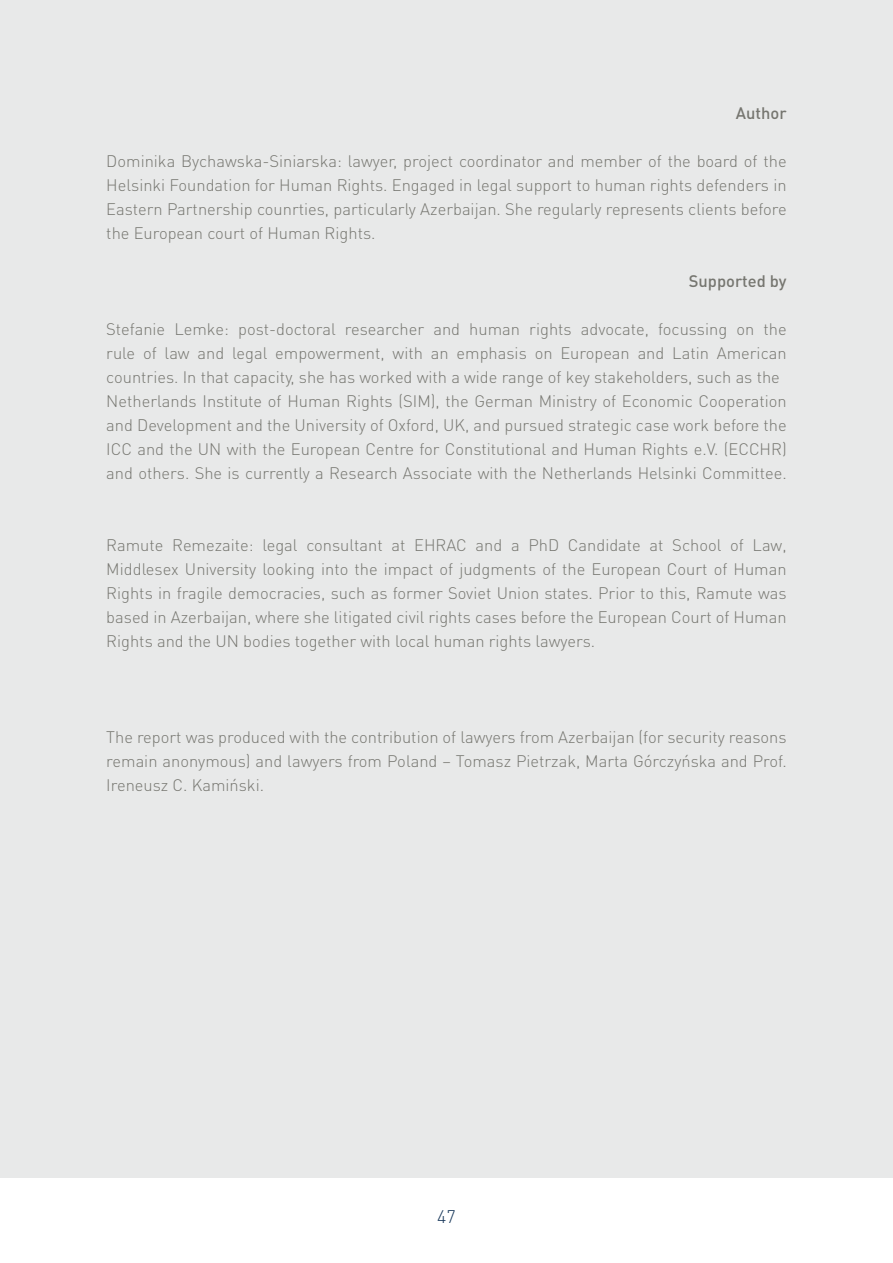
<style>
.page{position:relative;width:893px;height:1263px;background:#fff}
.page>*{position:absolute;margin:0;border:0;box-sizing:border-box;transform-origin:0 0}
.t1{font:300 18px "DIN Pro";color:#153558}
.t2{font:300 16.5px/24px "DIN Pro";color:#767670;text-align:justify}
.t3{font:500 16.5px "DIN Pro";color:#767670}
</style>
<div class="page">
<div style="left:0;top:0;width:893px;height:1178px;background:#e8e9e9"></div>
<p class="t3" style="left:736px;top:102px;width:52px">Author</p>
<p class="t2" style="left:106px;top:148px;width:682px">Dominika Bychawska-Siniarska: lawyer, project coordinator and member of the board of the Helsinki Foundation for Human Rights. Engaged in legal support to human rights defenders in Eastern Partnership counrties, particularly Azerbaijan. She regularly represents clients before the European court of Human Rights.</p>
<p class="t3" style="left:689px;top:270px;width:99px">Supported by</p>
<p class="t2" style="left:106px;top:316px;width:682px;text-align:left">Stefanie Lemke: post-doctoral researcher and human rights advocate, focussing on the rule of law and legal empowerment, with an emphasis on European and Latin American countries. In that capacity, she has worked with a wide range of key stakeholders, such as the Netherlands Institute of Human Rights (SIM), the German Ministry of Economic Cooperation and Development and the University of Oxford, UK, and pursued strategic case work before the ICC and the UN with the European Centre for Constitutional and Human Rights e.V. (ECCHR) and others. She is currently a Research Associate with the Netherlands Helsinki Committee.</p>
<p class="t2" style="left:106px;top:532px;width:682px">Ramute Remezaite: legal consultant at EHRAC and a PhD Candidate at School of Law, Middlesex University looking into the impact of judgments of the European Court of Human Rights in fragile democracies, such as former Soviet Union states. Prior to this, Ramute was based in Azerbaijan, where she litigated civil rights cases before the European Court of Human Rights and the UN bodies together with local human rights lawyers.</p>
<p class="t2" style="left:106px;top:724px;width:682px">The report was produced with the contribution of lawyers from Azerbaijan (for security reasons remain anonymous) and lawyers from Poland – Tomasz Pietrzak, Marta Górczyńska and Prof.<br>Ireneusz C. Kamiński.</p>
<p class="t1" style="left:437px;top:1204px;width:20px">47</p>
</div>
